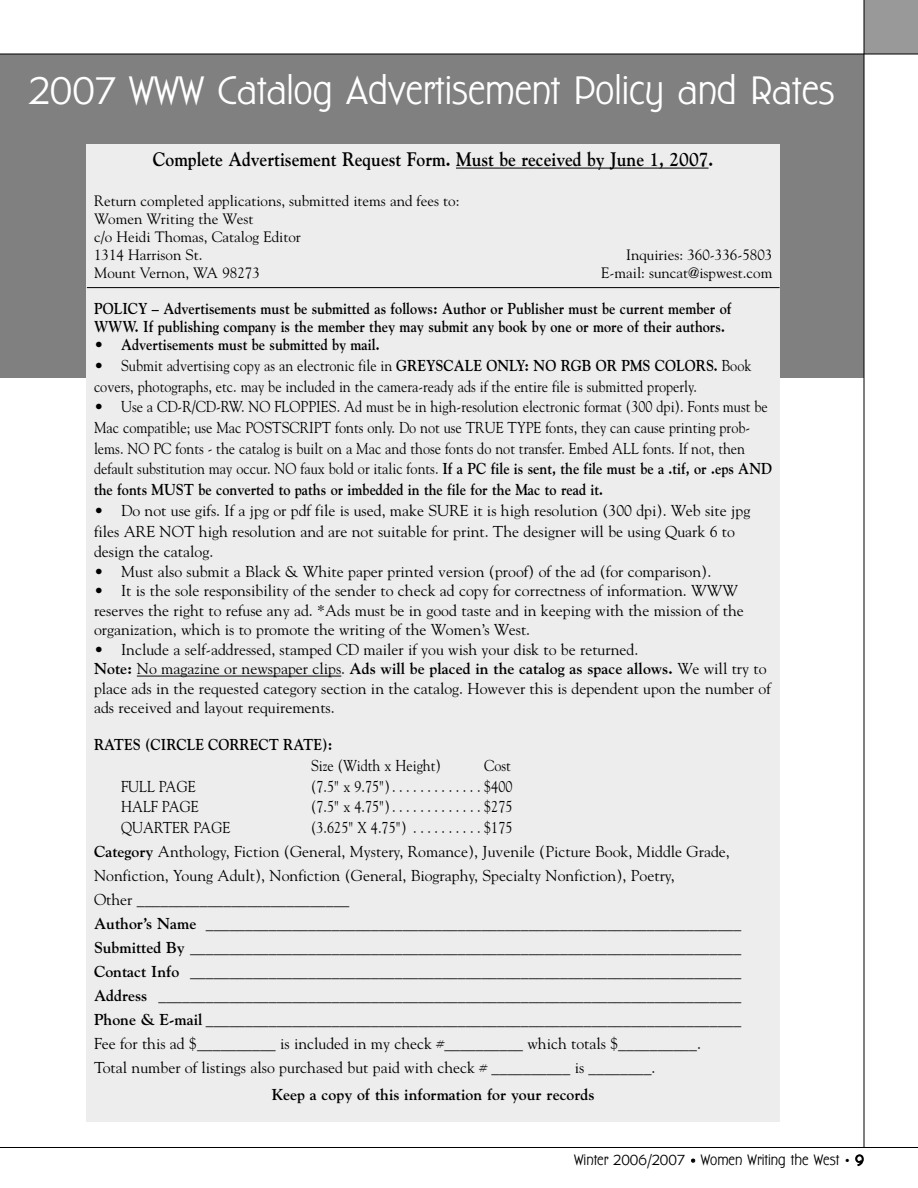
<style>
.page{position:relative;width:918px;height:1188px;background:#fff}
.page>*{position:absolute;margin:0;border:0;box-sizing:border-box;transform-origin:0 0}
.t1{font:43.5px "Hardwood";color:#fff}
.t2{font:700 19.5px "Goudy";color:#000;scale:.9 1}
.t3{font:16.5px "Hardwood";color:#000}
.t4{font:15.75px/20.7px "Goudy";color:#000}
.t5{font:15.75px/24px "Goudy";color:#000;scale:.9 1}
.t6{font:700 15.75px/18px "Goudy";color:#000;scale:.9 1}
.t7{font:700 15.75px "Goudy";color:#000}
.t8{font:15px/18px "Goudy";color:#000}
.s1{font-weight:400}
.s2{font-weight:700}
</style>
<div class="page">
<div style="left:864px;top:0;width:54px;height:54px;background:#999"></div>
<hr style="left:0;top:1147px;width:918px;height:1px;background:#000">
<div style="left:0;top:54px;width:864px;height:324px;background:#808080"></div>
<div style="left:87px;top:144px;width:693px;height:978px;background:#ededed"></div>
<hr style="left:456px;top:168px;width:72px;height:1px;background:#000">
<hr style="left:528px;top:168px;width:181px;height:1px;background:#000">
<hr style="left:137px;top:676px;width:204px;height:1px;background:#000">
<hr style="left:87px;top:287px;width:693px;height:1px;background:#000">
<hr style="left:0;top:54px;width:918px;height:1px;background:#000">
<hr style="left:864px;top:0;width:1px;height:1148px;background:#000">
<h1 class="t1" style="left:29px;top:63px;width:807px">2007 WWW Catalog Advertisement Policy and Rates</h1>
<p class="t2" style="left:153px;top:148px;width:624px">Complete Advertisement Request Form. Must be received by June 1, 2007.</p>
<p class="t8" style="left:94px;top:192px;width:367px">Return completed applications, submitted items and fees to:<br>Women Writing the West<br>c/o Heidi Thomas, Catalog Editor<br>1314 Harrison St.</p>
<p class="t8" style="left:626px;top:246px;width:148px">Inquiries: 360-336-5803</p>
<p class="t8" style="left:94px;top:264px;width:167px">Mount Vernon, WA 98273</p>
<p class="t8" style="left:601px;top:264px;width:173px">E-mail: suncat@ispwest.com</p>
<p class="t6" style="left:94px;top:300px;width:710px">POLICY – Advertisements must be submitted as follows: Author or Publisher must be current member of<br>WWW. If publishing company is the member they may submit any book by one or more of their authors.</p>
<p class="t6" style="left:94px;top:336px;width:319px"><span class="s1">•</span> Advertisements must be submitted by mail.</p>
<p class="t4" style="left:94px;top:355px;width:659px">• Submit advertising copy as an electronic file in <span class="s2">GREYSCALE ONLY: NO RGB OR PMS COLORS.</span> Book covers, photographs, etc. may be included in the camera-ready ads if the entire file is submitted properly.</p>
<p class="t4" style="left:94px;top:397px;width:680px">• Use a CD-R/CD-RW. NO FLOPPIES. Ad must be in high-resolution electronic format (300 dpi). Fonts must be Mac compatible; use Mac POSTSCRIPT fonts only. Do not use TRUE TYPE fonts, they can cause printing prob&shy;lems. NO PC fonts - the catalog is built on a Mac and those fonts do not transfer. Embed ALL fonts. If not, then default substitution may occur. NO faux bold or italic fonts. <span class="s2">If a PC file is sent, the file must be a .tif, or .eps AND the fonts MUST be converted to paths or imbedded in the file for the Mac to read it.</span></p>
<p class="t4" style="left:94px;top:500px;width:658px">• Do not use gifs. If a jpg or pdf file is used, make SURE it is high resolution (300 dpi). Web site jpg files ARE NOT high resolution and are not suitable for print. The designer will be using Quark 6 to design the catalog.</p>
<p class="t4" style="left:94px;top:561px;width:619px">• Must also submit a Black &amp; White paper printed version (proof) of the ad (for comparison).</p>
<p class="t4" style="left:94px;top:581px;width:651px;line-height:19.5px">• It is the sole responsibility of the sender to check ad copy for correctness of information. WWW reserves the right to refuse any ad. *Ads must be in good taste and in keeping with the mission of the organization, which is to promote the writing of the Women’s West.</p>
<p class="t4" style="left:94px;top:640px;width:678px;line-height:19.5px">• Include a self-addressed, stamped CD mailer if you wish your disk to be returned.<br><span class="s2">Note:</span> No magazine or newspaper clips. <span class="s2">Ads will be placed in the catalog as space allows.</span> We will try to place ads in the requested category section in the catalog. However this is dependent upon the number of ads received and layout requirements.</p>
<p class="t6" style="left:94px;top:736px;width:266px">RATES (CIRCLE CORRECT RATE):</p>
<p class="t5" style="left:311px;top:753px;width:146px">Size (Width x Height)</p>
<p class="t5" style="left:484px;top:753px;width:31px">Cost</p>
<p class="t5" style="left:121px;top:774px;width:84px">FULL PAGE</p>
<p class="t5" style="left:311px;top:774px;width:225px">(7.5" x 9.75") . . . . . . . . . . . . . $400</p>
<p class="t5" style="left:121px;top:795px;width:88px">HALF PAGE</p>
<p class="t5" style="left:311px;top:795px;width:225px">(7.5" x 4.75") . . . . . . . . . . . . . $275</p>
<p class="t5" style="left:121px;top:816px;width:123px">QUARTER PAGE</p>
<p class="t5" style="left:94px;top:816px;width:721px;text-indent:217px">(3.625" X 4.75") . . . . . . . . . . $175<br><span class="s2">Category</span> Anthology, Fiction (General, Mystery, Romance), Juvenile (Picture Book, Middle Grade, Nonfiction, Young Adult), Nonfiction (General, Biography, Specialty Nonfiction), Poetry,<br>Other ___________________________<br><span class="s2">Author’s Name</span> ____________________________________________________________________ <span class="s2">Submitted By</span> ______________________________________________________________________ <span class="s2">Contact Info</span> ______________________________________________________________________ <span class="s2">Address</span> __________________________________________________________________________ <span class="s2">Phone &amp; E-mail</span> ____________________________________________________________________ Fee for this ad $__________ is included in my check #__________ which totals $__________.<br>Total number of listings also purchased but paid with check # __________ is ________.</p>
<p class="t7" style="left:272px;top:1085px;width:324px">Keep a copy of this information for your records</p>
<p class="t3" style="left:574px;top:1150px;width:291px">Winter 2006/2007 • Women Writing the West • 9</p>
</div>
